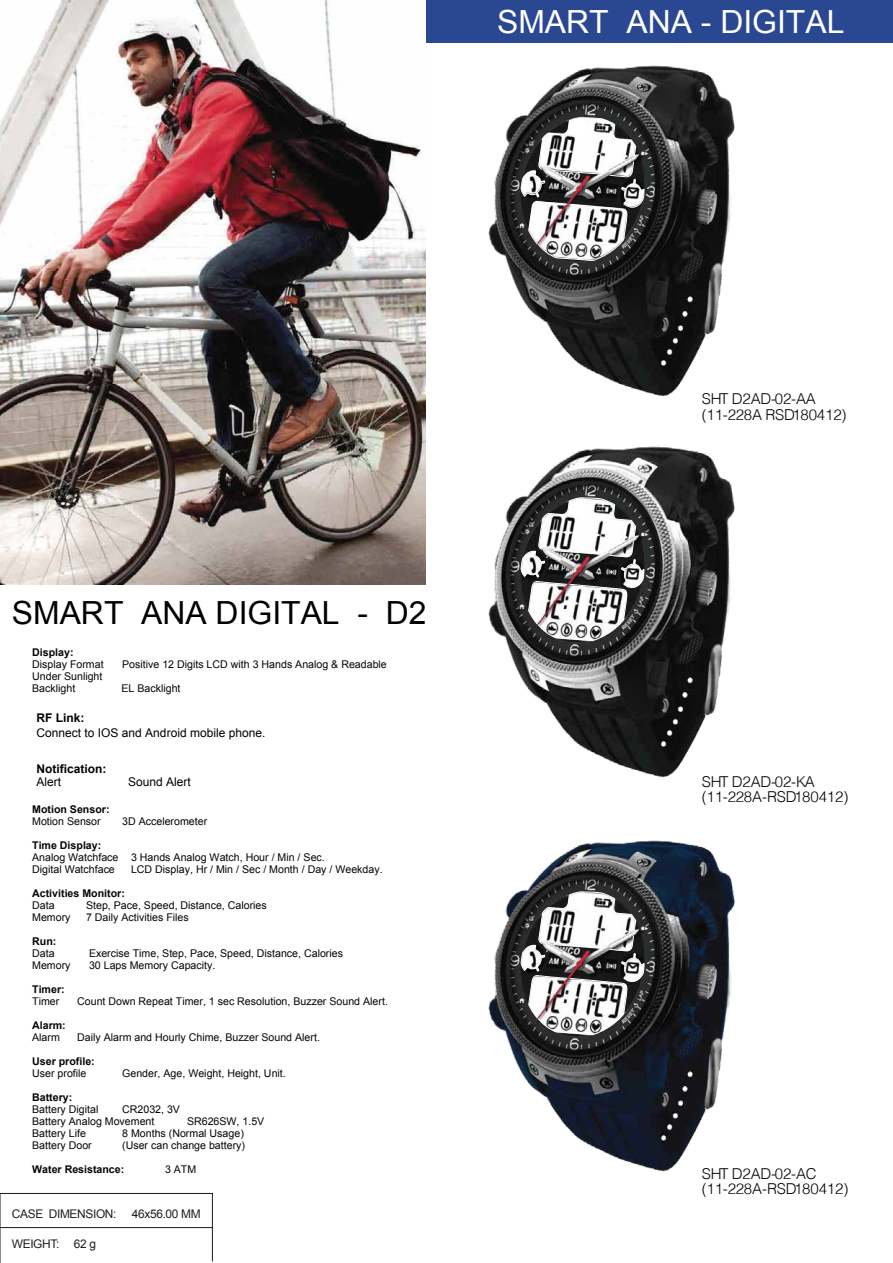
<style>
.page{position:relative;width:893px;height:1263px;background:#fff}
.page>*{position:absolute;margin:0;border:0;box-sizing:border-box;transform-origin:0 0}
.t1{font:31.8px "Arial";color:#000}
.t2{font:31.8px "Arial";color:#fff}
.t3{font:300 15px/15.6px "Helvetica";letter-spacing:-.015em;color:#060505}
.t4{font:12px "Arial";color:#010101}
.t5{font:12px "Arial";letter-spacing:-.03em;color:#211e1f}
.t6{font:700 12px "Arial";color:#010101}
.t7{font:10.5px/12px "Arial";color:#060505}
.t8{font:700 10.5px "Arial";color:#060505}
</style>
<div class="page">
<img style="left:488px;top:65px;width:247px;height:332px">
<svg style="left:0;top:1193px;width:213px;height:70px"></svg>
<div style="left:425px;top:0;width:468px;height:42px;background:#2a4792"></div>
<img style="left:0;top:0;width:425px;height:585px">
<img style="left:488px;top:840px;width:247px;height:331px">
<img style="left:488px;top:446px;width:247px;height:331px">
<svg style="left:521px;top:892px;width:123px;height:143px"></svg>
<svg style="left:521px;top:498px;width:123px;height:143px"></svg>
<svg style="left:521px;top:118px;width:123px;height:143px"></svg>
<h1 class="t2" style="left:497px;top:1px;width:349px">SMART ANA - DIGITAL</h1>
<h1 class="t1" style="left:12px;top:592px;width:416px">SMART ANA DIGITAL - D2</h1>
<p class="t8" style="left:32px;top:646px;width:43px">Display:</p>
<p class="t7" style="left:32px;top:659px;width:73px">Display Format</p>
<p class="t7" style="left:122px;top:659px;width:266px">Positive 12 Digits LCD with 3 Hands Analog &amp; Readable</p>
<p class="t7" style="left:32px;top:671px;width:72px">Under Sunlight<br>Backlight</p>
<p class="t7" style="left:122px;top:683px;width:61px">EL Backlight</p>
<p class="t6" style="left:37px;top:710px;width:50px">RF Link:</p>
<p class="t4" style="left:37px;top:725px;width:230px">Connect to IOS and Android mobile phone.</p>
<p class="t6" style="left:37px;top:761px;width:71px">Notification:</p>
<p class="t4" style="left:37px;top:774px;width:26px">Alert</p>
<p class="t4" style="left:128px;top:774px;width:64px">Sound Alert</p>
<p class="t8" style="left:32px;top:802px;width:79px">Motion Sensor:</p>
<p class="t7" style="left:32px;top:815px;width:70px">Motion Sensor</p>
<p class="t7" style="left:122px;top:815px;width:87px">3D Accelerometer</p>
<p class="t8" style="left:32px;top:838px;width:71px">Time Display:</p>
<p class="t7" style="left:32px;top:851px;width:294px">Analog Watchface 3 Hands Analog Watch, Hour / Min / Sec.<br>Digital Watchface</p>
<p class="t7" style="left:131px;top:863px;width:253px">LCD Display, Hr / Min / Sec / Month / Day / Weekday.</p>
<p class="t8" style="left:32px;top:886px;width:94px">Activities Monitor:</p>
<p class="t7" style="left:32px;top:899px;width:24px">Data</p>
<p class="t7" style="left:86px;top:899px;width:182px">Step, Pace, Speed, Distance, Calories</p>
<p class="t7" style="left:32px;top:911px;width:40px">Memory</p>
<p class="t7" style="left:86px;top:911px;width:104px">7 Daily Activities Files</p>
<p class="t8" style="left:32px;top:934px;width:26px">Run:</p>
<p class="t7" style="left:32px;top:947px;width:24px">Data</p>
<p class="t7" style="left:89px;top:947px;width:256px">Exercise Time, Step, Pace, Speed, Distance, Calories</p>
<p class="t7" style="left:32px;top:959px;width:40px">Memory</p>
<p class="t7" style="left:89px;top:959px;width:128px">30 Laps Memory Capacity.</p>
<p class="t8" style="left:32px;top:982px;width:34px">Timer:</p>
<p class="t7" style="left:32px;top:995px;width:29px">Timer</p>
<p class="t7" style="left:77px;top:995px;width:312px">Count Down Repeat Timer, 1 sec Resolution, Buzzer Sound Alert.</p>
<p class="t8" style="left:32px;top:1018px;width:35px">Alarm:</p>
<p class="t7" style="left:32px;top:1031px;width:29px">Alarm</p>
<p class="t7" style="left:77px;top:1031px;width:244px">Daily Alarm and Hourly Chime, Buzzer Sound Alert.</p>
<p class="t8" style="left:32px;top:1054px;width:64px">User profile:</p>
<p class="t7" style="left:32px;top:1067px;width:56px">User profile</p>
<p class="t7" style="left:122px;top:1067px;width:165px">Gender, Age, Weight, Height, Unit.</p>
<p class="t8" style="left:32px;top:1090px;width:42px">Battery:</p>
<p class="t7" style="left:32px;top:1103px;width:68px">Battery Digital</p>
<p class="t7" style="left:32px;top:1103px;width:149px;text-indent:90px">CR2032, 3V<br>Battery Analog Movement</p>
<p class="t7" style="left:187px;top:1115px;width:79px">SR626SW, 1.5V</p>
<h2 class="t3" style="left:702px;top:390px;width:146px">SHT D2AD-02-AA (11-228A RSD180412)</h2>
<h2 class="t3" style="left:702px;top:773px;width:148px">SHT D2AD-02-KA (11-228A-RSD180412)</h2>
<p class="t7" style="left:32px;top:1127px;width:55px">Battery Life</p>
<p class="t7" style="left:122px;top:1127px;width:123px">8 Months (Normal Usage)</p>
<p class="t7" style="left:32px;top:1139px;width:61px">Battery Door</p>
<p class="t7" style="left:122px;top:1139px;width:124px">(User can change battery)</p>
<p class="t8" style="left:32px;top:1162px;width:94px">Water Resistance:</p>
<p class="t7" style="left:165px;top:1163px;width:33px">3 ATM</p>
<h2 class="t3" style="left:702px;top:1164px;width:116px">SHT D2AD-02-AC</h2>
<p class="t5" style="left:12px;top:1206px;width:106px">CASE DIMENSION:</p>
<p class="t5" style="left:132px;top:1206px;width:70px">46x56.00 MM</p>
<p class="t5" style="left:12px;top:1236px;width:86px">WEIGHT: 62 g</p>
<h2 class="t3" style="left:702px;top:1180px;width:148px">(11-228A-RSD180412)</h2>
</div>
